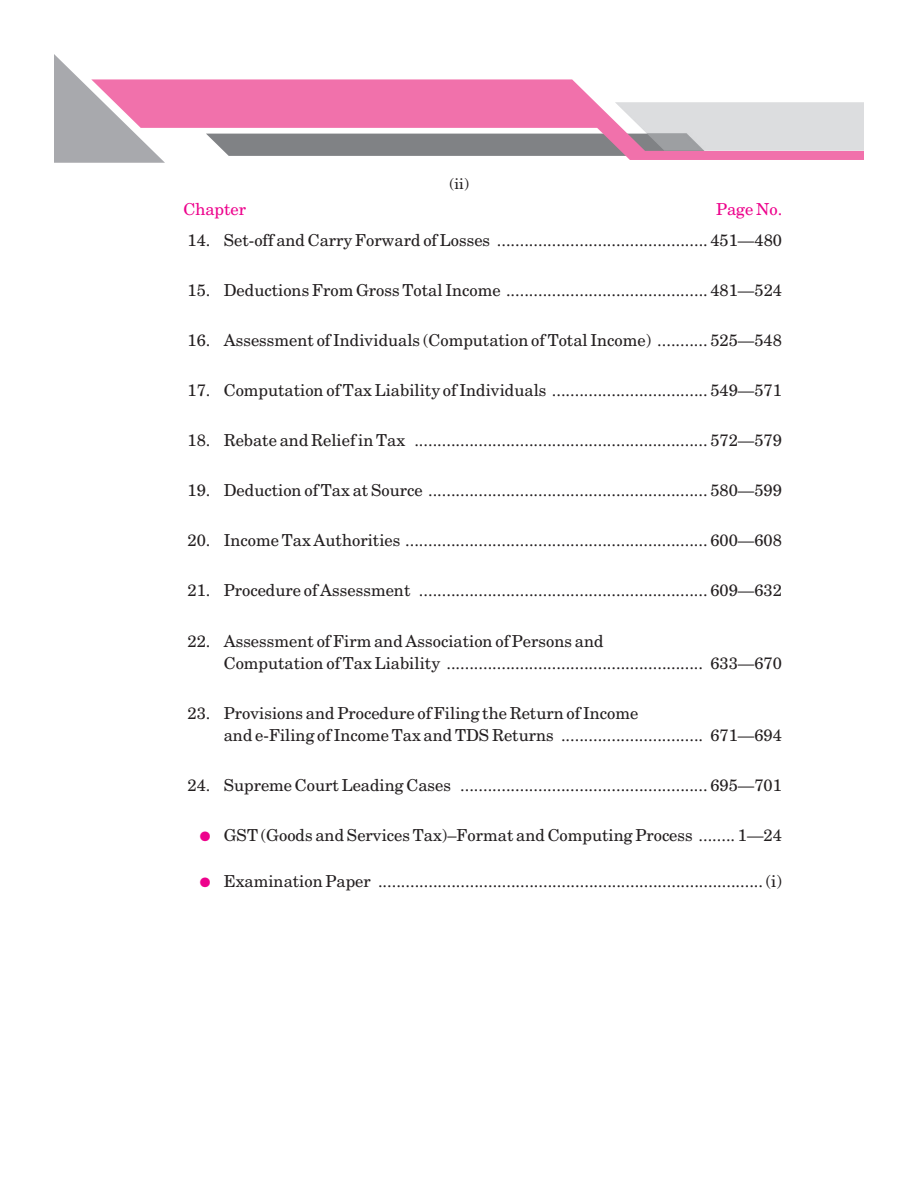
<style>
.page{position:relative;width:918px;height:1188px;background:#fff}
.page>*{position:absolute;margin:0;border:0;box-sizing:border-box;transform-origin:0 0}
.t1{font:16.5px/22px "New Century Schlbk";color:#231f20}
.t2{font:16.5px "New Century Schlbk";color:#ed028c}
.t3{font:15px "New Century Schlbk";color:#231f20}
.t4{font:13.5px "Zapf Dingbats";color:#ed028c}
</style>
<div class="page">
<svg style="left:165px;top:79px;width:699px;height:81px;fill:#f171ab"></svg>
<img style="left:615px;top:102px;width:249px;height:49px">
<svg style="left:54px;top:54px;width:111px;height:109px"></svg>
<p class="t3" style="left:450px;top:178px;width:21px">(ii)</p>
<p class="t2" style="left:183px;top:203px;width:64px">Chapter</p>
<p class="t2" style="left:716px;top:203px;width:68px">Page No.</p>
<p class="t1" style="left:188px;top:230px;width:596px">14. Set-off and Carry Forward of Losses .............................................. 451—480</p>
<p class="t1" style="left:188px;top:280px;width:596px">15. Deductions From Gross Total Income ............................................ 481—524</p>
<p class="t1" style="left:188px;top:330px;width:596px">16. Assessment of Individuals (Computation of Total Income) ........... 525—548</p>
<p class="t1" style="left:188px;top:380px;width:596px">17. Computation of Tax Liability of Individuals .................................. 549—571</p>
<p class="t1" style="left:188px;top:431px;width:596px">18. Rebate and Relief in Tax ................................................................ 572—579</p>
<p class="t1" style="left:188px;top:481px;width:596px">19. Deduction of Tax at Source ............................................................. 580—599</p>
<p class="t1" style="left:188px;top:531px;width:596px">20. Income Tax Authorities .................................................................. 600—608</p>
<p class="t1" style="left:188px;top:581px;width:596px">21. Procedure of Assessment ............................................................... 609—632</p>
<p class="t1" style="left:224px;top:631px;width:560px;text-indent:-36px">22. Assessment of Firm and Association of Persons and<br>Computation of Tax Liability ........................................................ 633—670</p>
<p class="t1" style="left:224px;top:703px;width:560px;text-indent:-36px">23. Provisions and Procedure of Filing the Return of Income<br>and e-Filing of Income Tax and TDS Returns ............................... 671—694</p>
<p class="t1" style="left:187px;top:775px;width:596px">24. Supreme Court Leading Cases ...................................................... 695—701</p>
<p class="t1" style="left:224px;top:825px;width:560px">GST (Goods and Services Tax)–Format and Computing Process ........ 1—24</p>
<p class="t1" style="left:224px;top:872px;width:560px">Examination Paper .................................................................................... (i)</p>
<p class="t4" style="left:200px;top:829px;width:66px">●</p>
<p class="t4" style="left:200px;top:876px;width:66px">●</p>
</div>
